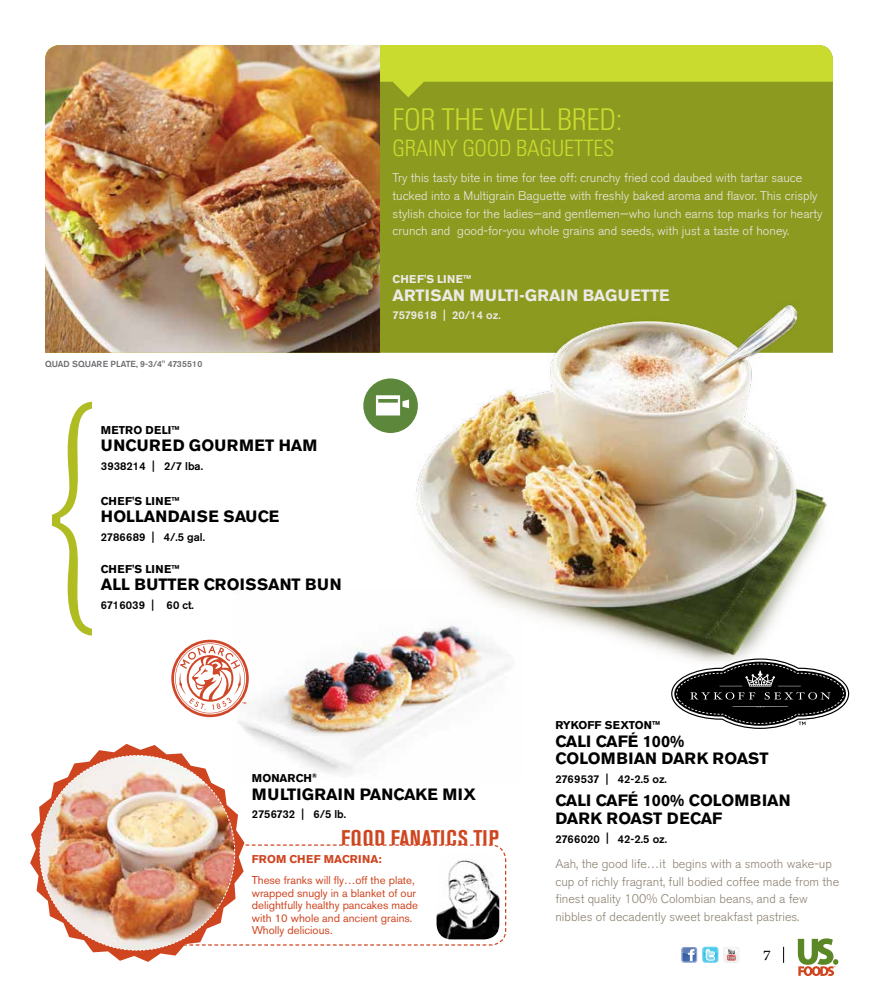
<style>
.page{position:relative;width:878px;height:990px;background:#fff}
.page>*{position:absolute;margin:0;border:0;box-sizing:border-box;transform-origin:0 0}
.t1{font:300 condensed 30px "Univers";letter-spacing:-.01em;color:#cadb2f}
.t2{font:300 condensed 22.5px "Univers";letter-spacing:-.01em;color:#cadb2f}
.t3{font:700 condensed 22.5px "Akzidenz Grotesk Pro";letter-spacing:.03em;color:#cf4520}
.t4{font:700 16.25px/17.5px "Akzidenz Grotesk BE";color:#000}
.t5{font:700 16.25px "Akzidenz Grotesk BE";color:#ece9e7}
.t6{font:700 16.25px "Akzidenz Grotesk BE";letter-spacing:.04em;color:#000}
.t7{font:15px "Chronicle Text G1";color:#000}
.t8{font:300 12.5px/17.5px "Akzidenz Grotesk BE";color:#ece9e7}
.t9{font:300 12.5px/17.5px "Akzidenz Grotesk BE";color:#8c8171}
.t10{font:11.25px/12.5px "Akzidenz Grotesk BE";color:#cf4520}
.t11{font:500 11.25px "Akzidenz Grotesk BE";color:#000}
.t12{font:700 11.25px "Akzidenz Grotesk BE";color:#000}
.t13{font:700 11.25px "Akzidenz Grotesk BE";letter-spacing:.04em;color:#cf4520}
.t14{font:500 11.25px "Akzidenz Grotesk BE";color:#ece9e7}
.t15{font:500 11.25px "Akzidenz Grotesk BE";letter-spacing:.02em;color:#000}
.t16{font:500 11.25px "Akzidenz Grotesk BE";letter-spacing:-.02em;color:#000}
.t17{font:700 11.25px "Akzidenz Grotesk BE";color:#ece9e7}
.t18{font:500 8.75px "Akzidenz Grotesk BE";color:#6d6e71}
</style>
<div class="page">
<div style="left:380px;top:97px;width:452px;height:169px;background:#8c9b1f"></div>
<img style="left:238px;top:647px;width:252px;height:100px">
<svg style="left:31px;top:747px;width:476px;height:212px"></svg>
<img style="left:41px;top:757px;width:192px;height:192px">
<svg style="left:380px;top:45px;width:452px;height:52px;background:#b8c82a"></svg>
<img style="left:360px;top:266px;width:473px;height:414px">
<img style="left:436px;top:853px;width:63px;height:86px">
<div style="left:363px;top:378px;width:55px;height:55px;background:#5d883c;border-radius:50%"></div>
<svg style="left:376px;top:395px;width:33px;height:20px"></svg>
<svg style="left:671px;top:658px;width:178px;height:71px"></svg>
<svg style="left:797px;top:938px;width:41px;height:38px"></svg>
<svg style="left:783px;top:947px;width:1px;height:16px"></svg>
<svg style="left:681px;top:947px;width:37px;height:16px"></svg>
<div style="left:723px;top:947px;width:16px;height:16px;background:#ededed;border-radius:3px"></div>
<div style="left:724px;top:948px;width:14px;height:14px;background:#f5f6f6;border-radius:2px"></div>
<svg style="left:725px;top:948px;width:13px;height:13px"></svg>
<img style="left:45px;top:45px;width:335px;height:308px">
<svg style="left:171px;top:640px;width:78px;height:77px"></svg>
<svg style="left:52px;top:402px;width:40px;height:234px"></svg>
<p class="t18" style="left:45px;top:359px;width:159px">Quad Square Plate, 9-3/4" 4735510</p>
<p class="t12" style="left:101px;top:423px;width:52px">METRO DELI</p>
<p class="t12" style="left:171px;top:423px;width:9px">™</p>
<h3 class="t4" style="left:101px;top:437px;width:13px">UNCU</h3>
<h3 class="t6" style="left:149px;top:436px;width:169px">RED GOURMET HAM</h3>
<p class="t11" style="left:101px;top:459px;width:104px">3938214 | 2/7 lba.</p>
<p class="t12" style="left:101px;top:494px;width:17px">CHEF</p>
<p class="t12" style="left:132px;top:494px;width:48px">'S LINE™</p>
<h3 class="t4" style="left:101px;top:508px;width:100px">HOLLANDAISE</h3>
<h3 class="t4" style="left:223px;top:508px;width:34px">SAUCE</h3>
<p class="t15" style="left:101px;top:530px;width:106px">2786689 | 4/.5 gal.</p>
<p class="t12" style="left:101px;top:562px;width:17px">CHEF</p>
<p class="t12" style="left:132px;top:562px;width:48px">'S LINE™</p>
<h3 class="t4" style="left:101px;top:576px;width:11px">ALL</h3>
<h3 class="t4" style="left:134px;top:576px;width:23px">BUTTE</h3>
<h3 class="t4" style="left:188px;top:576px;width:142px">R CROISSANT BUN</h3>
<p class="t11" style="left:101px;top:598px;width:95px">6716039 | 60 ct.</p>
<h1 class="t1" style="left:392px;top:101px;width:231px">FOR THE WELL BRED:</h1>
<h2 class="t2" style="left:392px;top:135px;width:223px">GRAINY GOOD BAGUETTES</h2>
<p class="t8" style="left:392px;top:170px;width:431px">Try this tasty bite in time for tee off: crunchy fried cod daubed with tartar sauce tucked into a Multigrain Baguette with freshly baked aroma and flavor. This crisply stylish choice for the ladies—and gentlemen—who lunch earns top marks for hearty crunch and good-for-you whole grains and seeds, with just a taste of honey.</p>
<p class="t17" style="left:392px;top:273px;width:17px">CHEF</p>
<p class="t17" style="left:424px;top:273px;width:48px">'S LINE™</p>
<h3 class="t5" style="left:392px;top:286px;width:88px">ARTISAN MULTI</h3>
<h3 class="t5" style="left:519px;top:286px;width:98px">-GRAIN BAGUETTE</h3>
<p class="t14" style="left:392px;top:309px;width:110px">7579618 | 20/14 oz.</p>
<p class="t12" style="left:252px;top:772px;width:67px">MONARCH <sup>®</sup></p>
<h3 class="t4" style="left:252px;top:785px;width:12px">MULTIG</h3>
<h3 class="t4" style="left:314px;top:785px;width:163px">RAIN PANCAKE MIX</h3>
<p class="t16" style="left:252px;top:808px;width:96px">2756732 | 6/5 lb.</p>
<h2 class="t3" style="left:341px;top:824px;width:142px">FOOD FANATICS TIP</h2>
<p class="t13" style="left:252px;top:852px;width:17px">FROM</p>
<p class="t13" style="left:289px;top:852px;width:94px">CHEF MACRINA:</p>
<p class="t10" style="left:252px;top:874px;width:167px">These franks will fly…off the plate, wrapped snugly in a blanket of our delightfully healthy pancakes made with 10 whole and ancient grains.<br>Wholly delicious.</p>
<p class="t12" style="left:555px;top:719px;width:106px">RYKOFF SEXTON™</p>
<h3 class="t4" style="left:555px;top:733px;width:204px">CALI CAFÉ 100%<br>COLOMBIAN DARK ROAST</h3>
<p class="t11" style="left:555px;top:772px;width:113px">2769537 | 42-2.5 oz.</p>
<h3 class="t4" style="left:555px;top:792px;width:234px">CALI CAFÉ 100% COLOMBIAN<br>DARK ROAST DEC</h3>
<h3 class="t4" style="left:700px;top:810px;width:19px">AF</h3>
<p class="t11" style="left:555px;top:832px;width:113px">2766020 | 42-2.5 oz.</p>
<p class="t9" style="left:555px;top:855px;width:285px">Aah, the good life…it begins with a smooth wake-up cup of richly fragrant, full bodied coffee made from the finest quality 100% Colombian beans, and a few nibbles of decadently sweet breakfast pastries.</p>
<p class="t7" style="left:763px;top:944px;width:9px">7</p>
</div>
